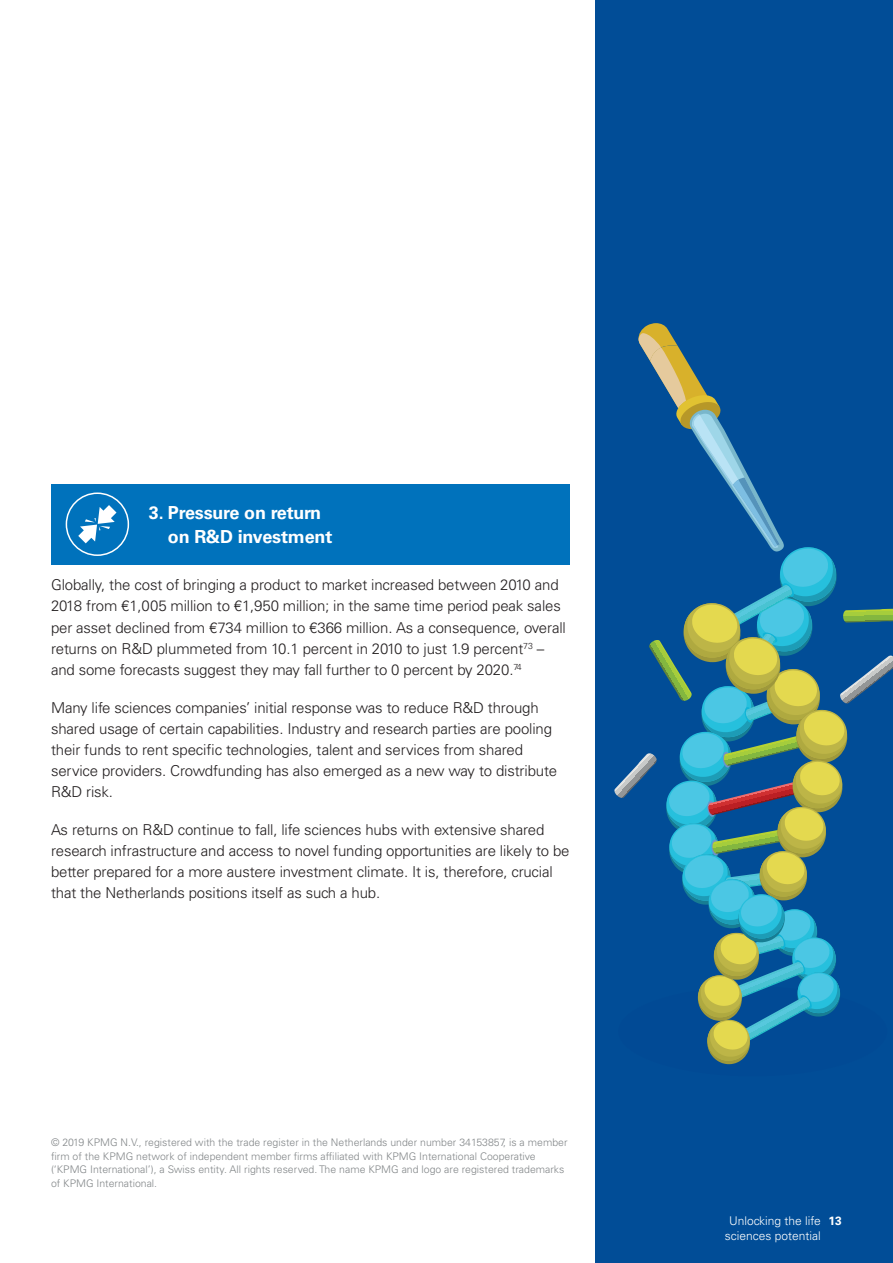
<style>
.page{position:relative;width:893px;height:1263px;background:#fff}
.page>*{position:absolute;margin:0;border:0;box-sizing:border-box;transform-origin:0 0}
.t1{font:700 18px/24px "Univers LT Std";letter-spacing:-.01em;color:#fff}
.t2{font:300 15px/21px "Univers LT Std";letter-spacing:-.01em;color:#231f20}
.t3{font:300 12px/15px "Univers LT Std";color:#fff;text-align:center}
.t4{font:700 12px "Univers LT Std";color:#fff}
.t5{font:300 10.5px/13.5px "Univers LT Std";color:#828688}
</style>
<div class="page">
<div style="left:595px;top:0;width:298px;height:1263px;background:#014d97"></div>
<svg style="left:614px;top:323px;width:279px;height:741px"></svg>
<div style="left:51px;top:484px;width:519px;height:81px;background:#0072bc"></div>
<div style="left:66px;top:492px;width:63px;height:64px;border:2px solid #fff;border-radius:50%"></div>
<svg style="left:78px;top:505px;width:39px;height:38px"></svg>
<p class="t1" style="left:168px;top:500px;width:166px;text-indent:-19px">3. Pressure on return on R&amp;D investment</p>
<p class="t2" style="left:51px;top:575px;width:516px">Globally, the cost of bringing a product to market increased between 2010 and 2018 from €1,005 million to €1,950 million; in the same time period peak sales per asset declined from €734 million to €366 million. As a consequence, overall returns on R&amp;D plummeted from 10.1 percent in 2010 to just 1.9 percent<sup>73</sup> – and some forecasts suggest they may fall further to 0 percent by 2020.<sup>74</sup></p>
<p class="t2" style="left:51px;top:697px;width:508px">Many life sciences companies’ initial response was to reduce R&amp;D through shared usage of certain capabilities. Industry and research parties are pooling their funds to rent specific technologies, talent and services from shared service providers. Crowdfunding has also emerged as a new way to distribute R&amp;D risk.</p>
<p class="t2" style="left:51px;top:819px;width:520px">As returns on R&amp;D continue to fall, life sciences hubs with extensive shared research infrastructure and access to novel funding opportunities are likely to be better prepared for a more austere investment climate. It is, therefore, crucial that the Netherlands positions itself as such a hub.</p>
<p class="t5" style="left:51px;top:1135px;width:518px">© 2019 KPMG N.V., registered with the trade register in the Netherlands under number 34153857, is a member firm of the KPMG network of independent member firms affiliated with KPMG International Cooperative (‘KPMG International’), a Swiss entity. All rights reserved. The name KPMG and logo are registered trademarks of KPMG International.</p>
<p class="t3" style="left:725px;top:1213px;width:98px">Unlocking the life sciences potential</p>
<p class="t4" style="left:829px;top:1214px;width:15px">13</p>
</div>
